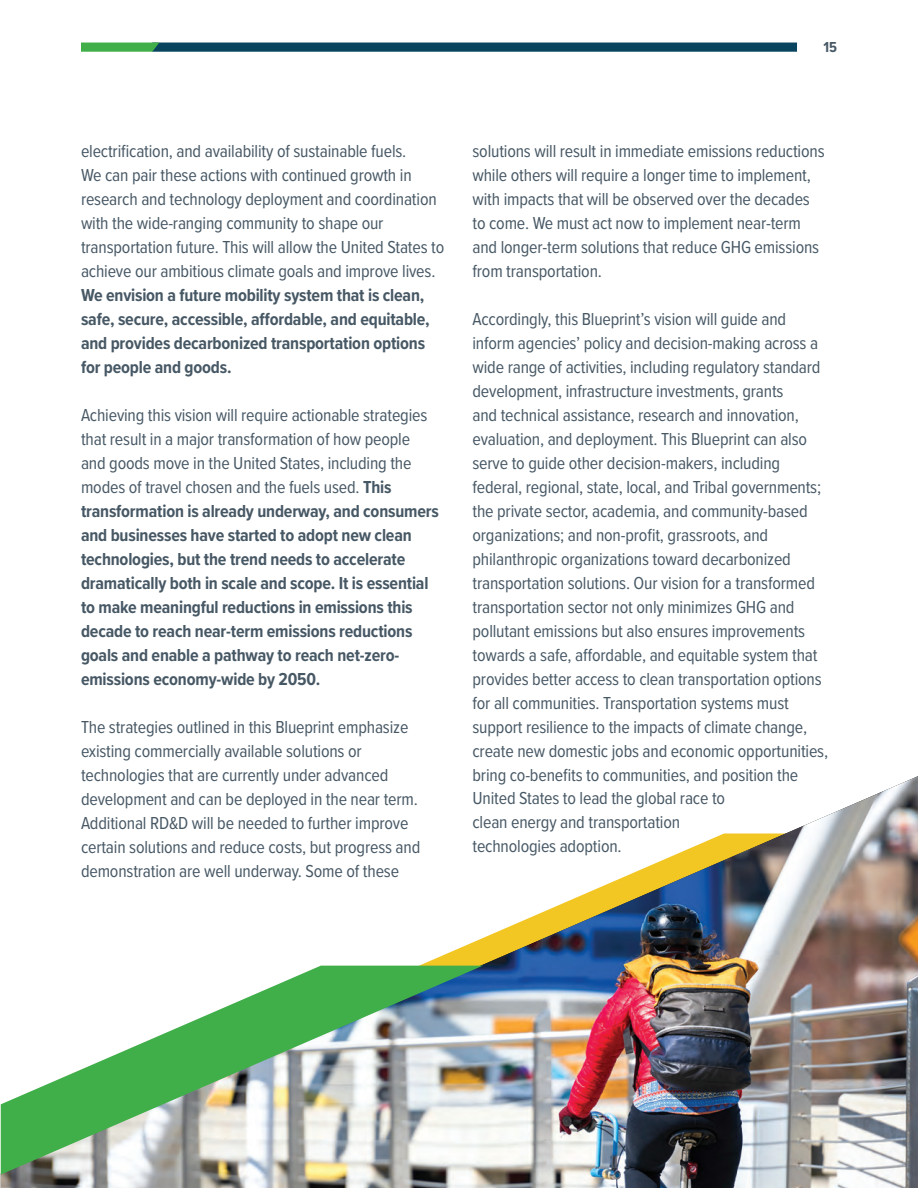
<style>
.page{position:relative;width:918px;height:1188px;background:#fff}
.page>*{position:absolute;margin:0;border:0;box-sizing:border-box;transform-origin:0 0}
.t1{font:18px/24px "Proxima Nova Cond";letter-spacing:-.01em;color:#475865}
.t2{font:700 18px/24px "Proxima Nova Cond";letter-spacing:-.01em;color:#475865}
.t3{font:700 15px "Proxima Nova Cond";color:#475865}
.s1{font-weight:700}
.s2{font-weight:400}
</style>
<div class="page">
<div style="left:152px;top:43px;width:645px;height:9px;background:#08445d"></div>
<svg style="left:81px;top:43px;width:78px;height:9px"></svg>
<img style="left:1px;top:776px;width:917px;height:412px">
<svg style="left:1px;top:966px;width:482px;height:209px"></svg>
<p class="t3" style="left:823px;top:36px;width:15px">15</p>
<p class="t1" style="left:81px;top:138px;width:365px">electrification, and availability of sustainable fuels.<br>We can pair these actions with continued growth in research and technology deployment and coordination with the wide-ranging community to shape our transportation future. This will allow the United States to achieve our ambitious climate goals and improve lives.<br><span class="s1">We envision a future mobility system that is clean, safe, secure, accessible, affordable, and equitable, and provides decarbonized transportation options for people and goods.</span></p>
<p class="t2" style="left:81px;top:402px;width:359px"><span class="s2">Achieving this vision will require actionable strategies that result in a major transformation of how people and goods move in the United States, including the modes of travel chosen and the fuels used.</span> This transformation is already underway, and consumers and businesses have started to adopt new clean technologies, but the trend needs to accelerate dramatically both in scale and scope. It is essential to make meaningful reductions in emissions this decade to reach near-term emissions reductions goals and enable a pathway to reach net-zero&shy;emissions economy-wide by 2050.</p>
<p class="t1" style="left:81px;top:714px;width:341px">The strategies outlined in this Blueprint emphasize existing commercially available solutions or technologies that are currently under advanced development and can be deployed in the near term.<br>Additional RD&amp;D will be needed to further improve certain solutions and reduce costs, but progress and demonstration are well underway. Some of these</p>
<p class="t1" style="left:472px;top:138px;width:354px">solutions will result in immediate emissions reductions while others will require a longer time to implement, with impacts that will be observed over the decades to come. We must act now to implement near-term and longer-term solutions that reduce GHG emissions from transportation.</p>
<p class="t1" style="left:473px;top:306px;width:357px">Accordingly, this Blueprint’s vision will guide and inform agencies’ policy and decision-making across a wide range of activities, including regulatory standard development, infrastructure investments, grants<br>and technical assistance, research and innovation, evaluation, and deployment. This Blueprint can also serve to guide other decision-makers, including federal, regional, state, local, and Tribal governments; the private sector, academia, and community-based organizations; and non-profit, grassroots, and philanthropic organizations toward decarbonized transportation solutions. Our vision for a transformed transportation sector not only minimizes GHG and pollutant emissions but also ensures improvements towards a safe, affordable, and equitable system that provides better access to clean transportation options for all communities. Transportation systems must support resilience to the impacts of climate change, create new domestic jobs and economic opportunities, bring co-benefits to communities, and position the United States to lead the global race to<br>clean energy and transportation<br>technologies adoption.</p>
</div>
